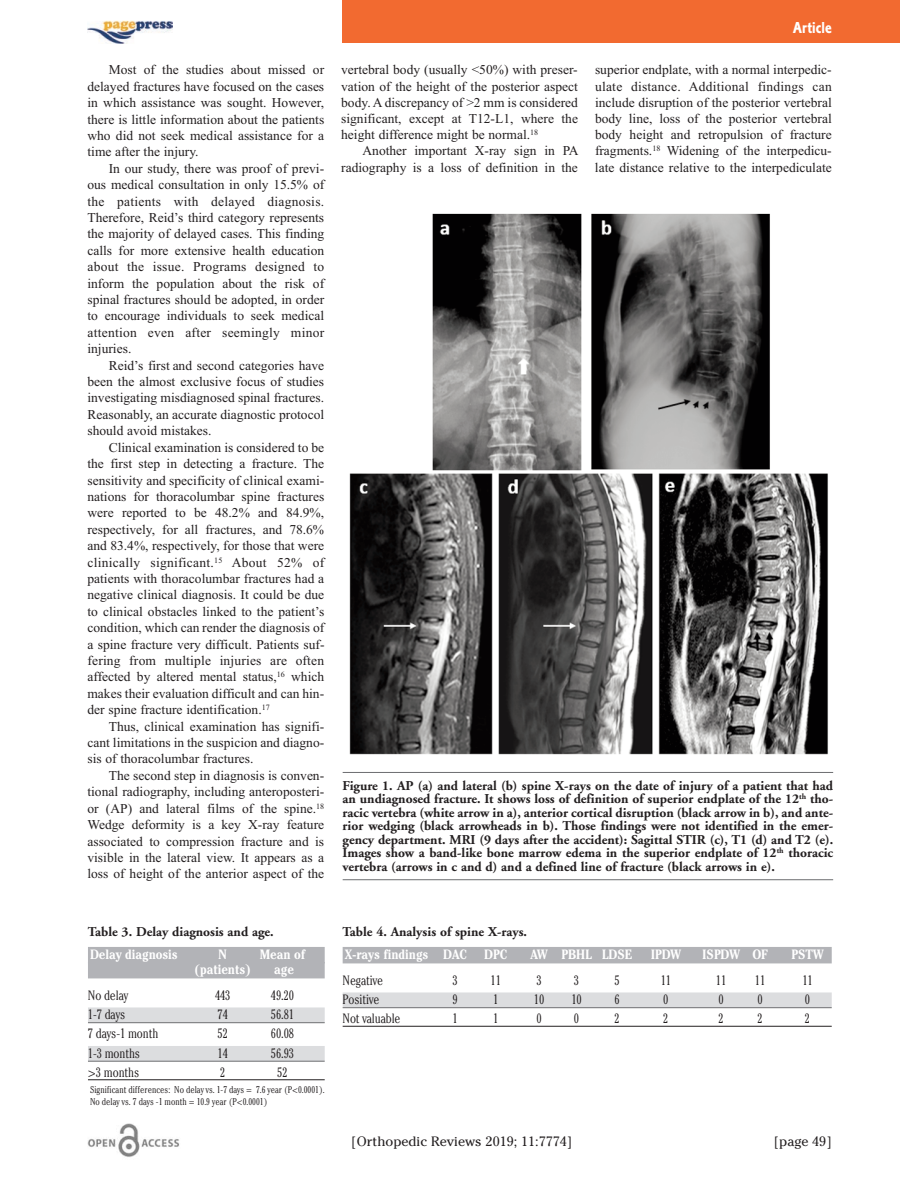
<style>
.page{position:relative;width:900px;height:1192px;background:#fff}
.page>*{position:absolute;margin:0;border:0;box-sizing:border-box;transform-origin:0 0}
.t1{font:16.5px "Corinthian Bold Condensed Plain";color:#fff}
.t2{font:13.5px/16.4px "Times New Roman";color:#231f20;text-align:justify}
.t3{font:700 13.5px/13.5px "Adobe Garamond";color:#231f20;text-align:justify}
.t4{font:300 condensed 13.5px "Cheltenham";letter-spacing:-.01em;color:#231f20}
.t5{font:700 condensed 13.5px "Cheltenham";letter-spacing:-.01em;color:#fff}
.t6{font:13.5px "Cheltenham";color:#231f20}
.t7{font:300 condensed 9.75px/12px "Cheltenham";color:#231f20}
</style>
<div class="page">
<img style="left:88px;top:1124px;width:91px;height:33px">
<div style="left:343px;top:0;width:557px;height:43px;background:#f26a30"></div>
<img style="left:88px;top:20px;width:84px;height:24px">
<div style="left:88px;top:947px;width:237px;height:16px;background:#b2b3b7"></div>
<div style="left:88px;top:962px;width:237px;height:16px;background:#b2b3b7"></div>
<div style="left:88px;top:1007px;width:237px;height:15px;background:#dcdddf"></div>
<hr style="left:88px;top:1022px;width:237px;height:1px;background:#6c6d70">
<div style="left:88px;top:1046px;width:237px;height:15px;background:#dcdddf"></div>
<hr style="left:88px;top:1061px;width:237px;height:1px;background:#6c6d70">
<hr style="left:88px;top:1079px;width:237px;height:1px;background:#231f20">
<div style="left:343px;top:947px;width:489px;height:16px;background:#b2b3b7"></div>
<div style="left:343px;top:992px;width:489px;height:15px;background:#dcdddf"></div>
<hr style="left:343px;top:1007px;width:489px;height:1px;background:#6c6d70">
<hr style="left:343px;top:1026px;width:489px;height:1px;background:#231f20">
<hr style="left:343px;top:772px;width:490px;height:1px;background:#6c6d70">
<hr style="left:343px;top:879px;width:490px;height:1px;background:#6c6d70">
<img style="left:349px;top:213px;width:479px;height:542px">
<p class="t2" style="left:87px;top:62px;width:238px;text-indent:21px">Most of the studies about missed or delayed fractures have focused on the cases in which assistance was sought. However, there is little information about the patients who did not seek medical assistance for a time after the injury.</p>
<p class="t2" style="left:87px;top:160px;width:238px;text-indent:21px">In our study, there was proof of previ&shy;ous medical consultation in only 15.5% of the patients with delayed diagnosis.<br>Therefore, Reid’s third category represents the majority of delayed cases. This finding calls for more extensive health education about the issue. Programs designed to inform the population about the risk of spinal fractures should be adopted, in order to encourage individuals to seek medical attention even after seemingly minor injuries.</p>
<p class="t2" style="left:87px;top:357px;width:238px;text-indent:21px">Reid’s first and second categories have been the almost exclusive focus of studies investigating misdiagnosed spinal fractures.<br>Reasonably, an accurate diagnostic protocol should avoid mistakes.</p>
<p class="t2" style="left:87px;top:439px;width:238px;text-indent:21px">Clinical examination is considered to be the first step in detecting a fracture. The sensitivity and specificity of clinical exami&shy;nations for thoracolumbar spine fractures were reported to be 48.2% and 84.9%, respectively, for all fractures, and 78.6% and 83.4%, respectively, for those that were clinically significant.<sup>15</sup> About 52% of patients with thoracolumbar fractures had a negative clinical diagnosis. It could be due to clinical obstacles linked to the patient’s condition, which can render the diagnosis of a spine fracture very difficult. Patients suf&shy;fering from multiple injuries are often affected by altered mental status,<sup>16</sup> which makes their evaluation difficult and can hin&shy;der spine fracture identification.<sup>17</sup></p>
<p class="t2" style="left:87px;top:718px;width:238px;text-indent:21px">Thus, clinical examination has signifi&shy;cant limitations in the suspicion and diagno&shy;sis of thoracolumbar fractures.</p>
<p class="t2" style="left:87px;top:767px;width:238px;text-indent:21px">The second step in diagnosis is conven&shy;tional radiography, including anteroposteri&shy;or (AP) and lateral films of the spine.<sup>18<br></sup>Wedge deformity is a key X-ray feature associated to compression fracture and is visible in the lateral view. It appears as a loss of height of the anterior aspect of the</p>
<p class="t2" style="left:341px;top:62px;width:238px">vertebral body (usually &lt;50%) with preser&shy;vation of the height of the posterior aspect body. A discrepancy of &gt;2 mm is considered significant, except at T12-L1, where the height difference might be normal.<sup>18</sup></p>
<p class="t2" style="left:341px;top:143px;width:239px;text-align:right">Another important X-ray sign in PA radiography is a loss of definition in the</p>
<p class="t1" style="left:793px;top:22px;width:40px">Article</p>
<p class="t2" style="left:595px;top:62px;width:238px">superior endplate, with a normal interpedic&shy;ulate distance. Additional findings can include disruption of the posterior vertebral body line, loss of the posterior vertebral body height and retropulsion of fracture fragments.<sup>18</sup> Widening of the interpedicu&shy;late distance relative to the interpediculate</p>
<p class="t3" style="left:343px;top:780px;width:492px">Figure 1. AP (a) and lateral (b) spine X-rays on the date of injury of a patient that had an undiagnosed fracture. It shows loss of definition of superior endplate of the 12<sup>th</sup> tho&shy;racic vertebra (white arrow in a), anterior cortical disruption (black arrow in b), and ante&shy;rior wedging (black arrowheads in b). Those findings were not identified in the emer&shy;gency department. MRI (9 days after the accident): Sagittal STIR (c), T1 (d) and T2 (e).<br>Images show a band-like bone marrow edema in the superior endplate of 12<sup>th</sup> thoracic vertebra (arrows in c and d) and a defined line of fracture (black arrows in e).</p>
<p class="t3" style="left:88px;top:926px;width:187px">Table 3. Delay diagnosis and age.</p>
<p class="t5" style="left:90px;top:950px;width:89px">Delay diagnosis</p>
<p class="t5" style="left:218px;top:950px;width:10px">N</p>
<p class="t5" style="left:260px;top:950px;width:47px">Mean of</p>
<p class="t5" style="left:194px;top:965px;width:59px">(patients)</p>
<p class="t5" style="left:274px;top:965px;width:21px">age</p>
<p class="t4" style="left:88px;top:990px;width:42px">No delay</p>
<p class="t4" style="left:215px;top:990px;width:17px">443</p>
<p class="t4" style="left:271px;top:990px;width:25px">49.20</p>
<p class="t4" style="left:88px;top:1010px;width:39px">1-7 days</p>
<p class="t4" style="left:218px;top:1010px;width:12px">74</p>
<p class="t4" style="left:271px;top:1010px;width:25px">56.81</p>
<p class="t4" style="left:88px;top:1029px;width:72px">7 days-1 month</p>
<p class="t4" style="left:218px;top:1029px;width:12px">52</p>
<p class="t4" style="left:271px;top:1029px;width:25px">60.08</p>
<p class="t4" style="left:88px;top:1048px;width:54px">1-3 months</p>
<p class="t4" style="left:218px;top:1048px;width:12px">14</p>
<p class="t4" style="left:271px;top:1048px;width:25px">56.93</p>
<p class="t4" style="left:88px;top:1067px;width:53px">&gt;3 months</p>
<p class="t4" style="left:220px;top:1067px;width:7px">2</p>
<p class="t4" style="left:277px;top:1067px;width:12px">52</p>
<p class="t7" style="left:90px;top:1085px;width:236px">Significant differences: No delay vs. 1-7 days = 7.6 year (P&lt;0.0001).<br>No delay vs. 7 days -1 month = 10.9 year (P&lt;0.0001)</p>
<p class="t3" style="left:343px;top:926px;width:186px">Table 4. Analysis of spine X-rays.</p>
<p class="t5" style="left:345px;top:950px;width:124px">X-rays findings DAC</p>
<p class="t5" style="left:484px;top:950px;width:24px">DPC</p>
<p class="t5" style="left:530px;top:950px;width:103px">AW PBHL LDSE</p>
<p class="t5" style="left:651px;top:950px;width:32px">IPDW</p>
<p class="t5" style="left:702px;top:950px;width:67px">ISPDW OF</p>
<p class="t5" style="left:791px;top:950px;width:33px">PSTW</p>
<p class="t4" style="left:343px;top:975px;width:42px">Negative</p>
<p class="t4" style="left:452px;top:975px;width:7px">3</p>
<p class="t4" style="left:490px;top:975px;width:12px">11</p>
<p class="t4" style="left:536px;top:975px;width:7px">3</p>
<p class="t4" style="left:574px;top:975px;width:7px">3</p>
<p class="t4" style="left:614px;top:975px;width:7px">5</p>
<p class="t4" style="left:661px;top:975px;width:12px">11</p>
<p class="t4" style="left:716px;top:975px;width:12px">11</p>
<p class="t4" style="left:755px;top:975px;width:12px">11</p>
<p class="t4" style="left:802px;top:975px;width:12px">11</p>
<p class="t4" style="left:343px;top:995px;width:38px">Positive</p>
<p class="t4" style="left:452px;top:995px;width:7px">9</p>
<p class="t4" style="left:493px;top:995px;width:7px">1</p>
<p class="t4" style="left:534px;top:995px;width:12px">10</p>
<p class="t4" style="left:571px;top:995px;width:12px">10</p>
<p class="t4" style="left:614px;top:995px;width:7px">6</p>
<p class="t4" style="left:663px;top:995px;width:7px">0</p>
<p class="t4" style="left:718px;top:995px;width:7px">0</p>
<p class="t4" style="left:757px;top:995px;width:7px">0</p>
<p class="t4" style="left:805px;top:995px;width:7px">0</p>
<p class="t4" style="left:343px;top:1014px;width:59px">Not valuable</p>
<p class="t4" style="left:452px;top:1014px;width:7px">1</p>
<p class="t4" style="left:493px;top:1014px;width:7px">1</p>
<p class="t4" style="left:536px;top:1014px;width:7px">0</p>
<p class="t4" style="left:574px;top:1014px;width:7px">0</p>
<p class="t4" style="left:614px;top:1014px;width:7px">2</p>
<p class="t4" style="left:663px;top:1014px;width:7px">2</p>
<p class="t4" style="left:718px;top:1014px;width:7px">2</p>
<p class="t4" style="left:757px;top:1014px;width:7px">2</p>
<p class="t4" style="left:805px;top:1014px;width:7px">2</p>
<p class="t6" style="left:351px;top:1134px;width:222px">[Orthopedic Reviews 2019; 11:7774]</p>
<p class="t6" style="left:774px;top:1134px;width:59px">[page 49]</p>
</div>
